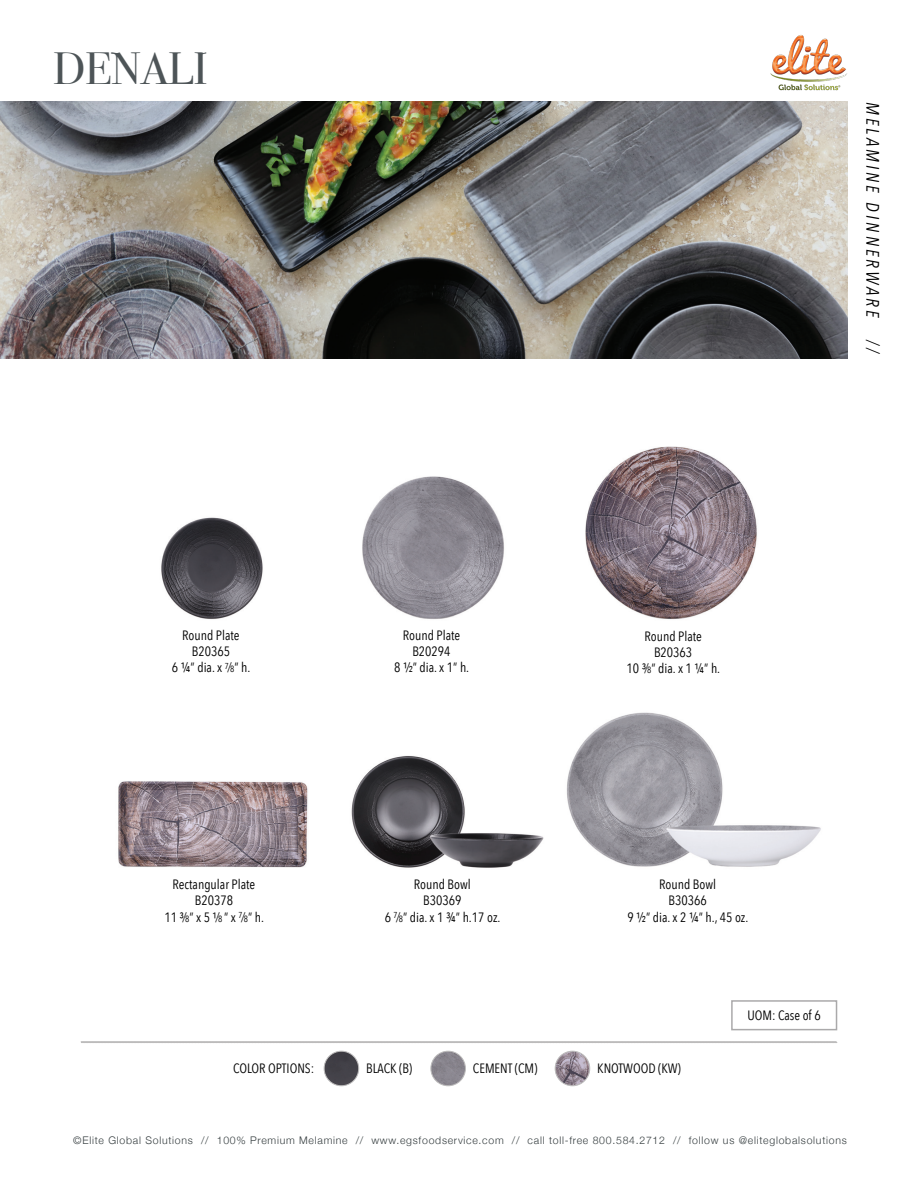
<style>
.page{position:relative;width:918px;height:1188px;background:#fff}
.page>*{position:absolute;margin:0;border:0;box-sizing:border-box;transform-origin:0 0}
.t1{font:45px "Bodoni Svty Two ITCTT";color:#4d5457}
.t2{font:italic 18px "Avenir Next Condensed";letter-spacing:.17em;color:#000001}
.t3{font:13.5px "Avenir Next Condensed";color:#000001}
.t4{font:300 10.5px "Helvetica Neue";letter-spacing:.07em;color:#353d3f}
.s1{font-size:9px}
</style>
<div class="page">
<img style="left:0;top:102px;width:848px;height:257px">
<svg style="left:80px;top:1041px;width:758px;height:2px;background:#c0bfbf"></svg>
<div style="left:731px;top:1000px;width:106px;height:30px;border:2px solid #aaa9aa"></div>
<img style="left:161px;top:517px;width:102px;height:102px">
<img style="left:585px;top:446px;width:172px;height:173px">
<img style="left:362px;top:476px;width:142px;height:143px">
<img style="left:118px;top:781px;width:190px;height:87px">
<img style="left:351px;top:756px;width:193px;height:112px">
<img style="left:566px;top:712px;width:255px;height:155px">
<img style="left:324px;top:1051px;width:35px;height:35px;border-radius:17px">
<div style="left:324px;top:1051px;width:35px;height:35px;border:1px solid #bcbbbb;border-radius:50%"></div>
<img style="left:431px;top:1051px;width:34px;height:35px;border-radius:17px">
<div style="left:431px;top:1051px;width:35px;height:35px;border:1px solid #bcbbbb;border-radius:50%"></div>
<img style="left:555px;top:1051px;width:35px;height:35px;border-radius:17px">
<div style="left:555px;top:1051px;width:35px;height:35px;border:1px solid #bcbbbb;border-radius:50%"></div>
<img style="left:762px;top:35px;width:86px;height:73px">
<p class="t1" style="left:53px;top:32px;width:156px">DENALI</p>
<p class="t2" style="left:883px;top:102px;width:254px;rotate:90deg">MELAMINE DINNERWARE //</p>
<p class="t3" style="left:182px;top:624px;width:59px">Round Plate</p>
<p class="t3" style="left:192px;top:640px;width:40px">B20365</p>
<p class="t3" style="left:172px;top:656px;width:80px">6 1/4” dia. x <sup>7</sup>/<span class="s1">8</span>” h.</p>
<p class="t3" style="left:173px;top:873px;width:84px">Rectangular Plate</p>
<p class="t3" style="left:195px;top:889px;width:40px">B20378</p>
<p class="t3" style="left:164px;top:905px;width:101px">11 3/<span class="s1">8</span>” x 5 1/<span class="s1">8</span> ” x <sup>7</sup>/<span class="s1">8</span>” h.</p>
<p class="t3" style="left:403px;top:624px;width:59px">Round Plate</p>
<p class="t3" style="left:412px;top:640px;width:40px">B20294</p>
<p class="t3" style="left:394px;top:656px;width:77px">8 1/2” dia. x 1” h.</p>
<p class="t3" style="left:414px;top:873px;width:58px">Round Bowl</p>
<p class="t3" style="left:423px;top:889px;width:40px">B30369</p>
<p class="t3" style="left:385px;top:905px;width:117px">6 <sup>7</sup>/<span class="s1">8</span>” dia. x 1 3/4” h.17 oz.</p>
<p class="t3" style="left:644px;top:624px;width:59px">Round Plate</p>
<p class="t3" style="left:654px;top:641px;width:40px">B20363</p>
<p class="t3" style="left:627px;top:657px;width:95px">10 3/<span class="s1">8</span>” dia. x 1 1/4” h.</p>
<p class="t3" style="left:659px;top:873px;width:58px">Round Bowl</p>
<p class="t3" style="left:669px;top:889px;width:40px">B30366</p>
<p class="t3" style="left:627px;top:905px;width:122px">9 1/2” dia. x 2 1/4” h., 45 oz.</p>
<p class="t3" style="left:747px;top:1004px;width:75px">UOM: Case of 6</p>
<p class="t3" style="left:233px;top:1057px;width:83px">COLOR OPTIONS:</p>
<p class="t3" style="left:366px;top:1057px;width:48px">BLACK (B)</p>
<p class="t3" style="left:473px;top:1057px;width:66px">CEMENT (CM)</p>
<p class="t3" style="left:597px;top:1057px;width:85px">KNOTWOOD (KW)</p>
<p class="t4" style="left:73px;top:1132px;width:775px">©Elite Global Solutions // 100% Premium Melamine // www.egsfoodservice.com // call toll-free 800.584.2712 // follow us @eliteglobalsolutions</p>
</div>
